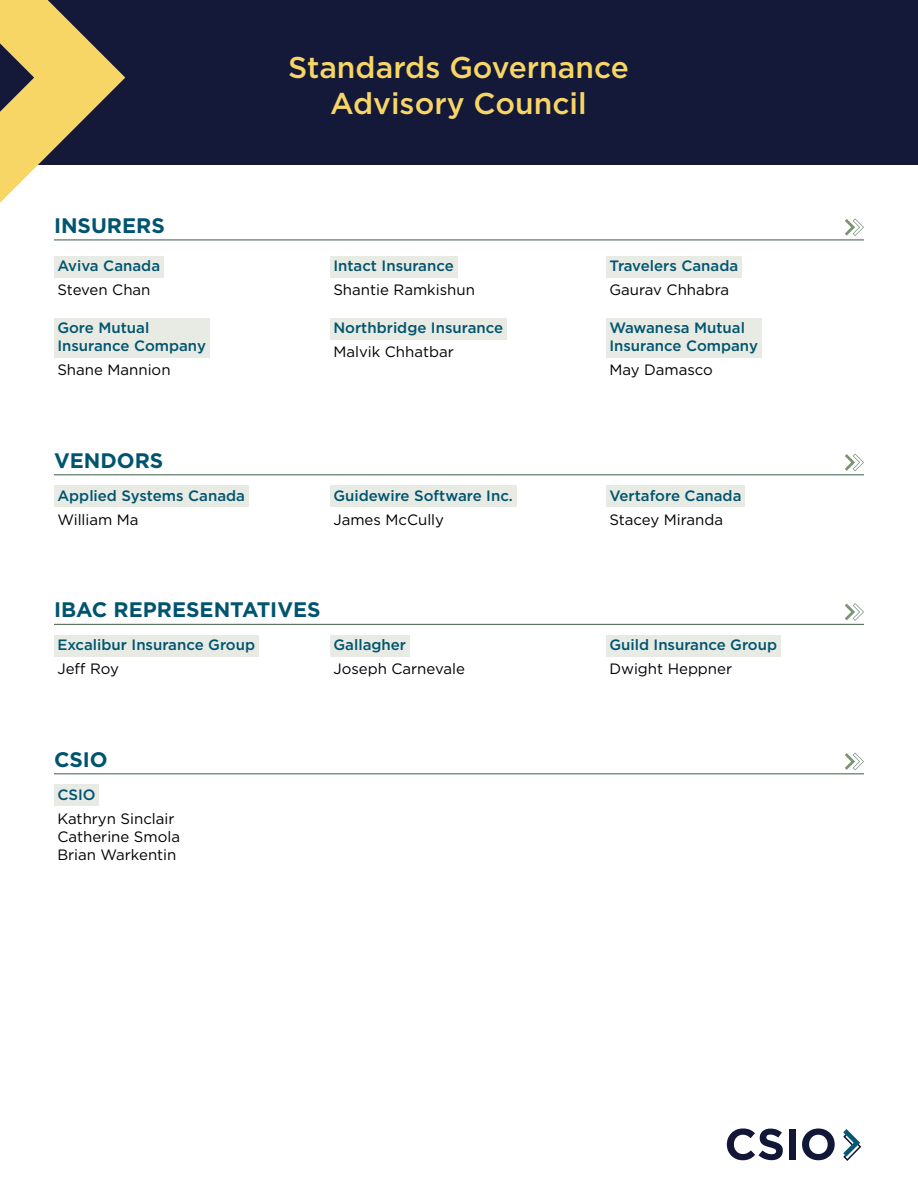
<style>
.page{position:relative;width:918px;height:1188px;background:#fff}
.page>*{position:absolute;margin:0;border:0;box-sizing:border-box;transform-origin:0 0}
.t1{font:500 30px/36px "Gotham";color:#f8d665;text-align:center}
.t2{font:700 21px "Gotham";color:#00546f}
.t3{font:500 15px/18px "Gotham";color:#00546f}
.t4{font:15px/18px "Gotham";color:#000}
</style>
<div class="page">
<svg style="left:727px;top:1128px;width:56px;height:32px"></svg>
<div style="left:789px;top:1129px;width:7px;height:31px;background:#121738"></div>
<svg style="left:802px;top:1128px;width:33px;height:32px"></svg>
<svg style="left:843px;top:1129px;width:19px;height:32px"></svg>
<div style="left:0;top:0;width:918px;height:164px;background:#14193a"></div>
<svg style="left:0;top:0;width:125px;height:240px"></svg>
<hr style="left:54px;top:240px;width:810px;height:1px;background:#3c5c45">
<div style="left:54px;top:256px;width:110px;height:22px;background:#e7ebe3"></div>
<div style="left:54px;top:318px;width:155px;height:40px;background:#e7ebe3"></div>
<div style="left:330px;top:256px;width:127px;height:22px;background:#e7ebe3"></div>
<div style="left:330px;top:318px;width:177px;height:22px;background:#e7ebe3"></div>
<div style="left:606px;top:256px;width:136px;height:22px;background:#e7ebe3"></div>
<div style="left:606px;top:318px;width:155px;height:40px;background:#e7ebe3"></div>
<svg style="left:845px;top:218px;width:19px;height:18px"></svg>
<hr style="left:54px;top:773px;width:810px;height:1px;background:#3c5c45">
<hr style="left:54px;top:474px;width:810px;height:1px;background:#3c5c45">
<hr style="left:54px;top:624px;width:810px;height:1px;background:#3c5c45">
<div style="left:54px;top:784px;width:45px;height:22px;background:#e7ebe3"></div>
<div style="left:54px;top:485px;width:194px;height:22px;background:#e7ebe3"></div>
<div style="left:330px;top:485px;width:186px;height:22px;background:#e7ebe3"></div>
<div style="left:606px;top:485px;width:139px;height:22px;background:#e7ebe3"></div>
<div style="left:54px;top:635px;width:205px;height:22px;background:#e7ebe3"></div>
<div style="left:330px;top:635px;width:79px;height:22px;background:#e7ebe3"></div>
<div style="left:606px;top:635px;width:175px;height:22px;background:#e7ebe3"></div>
<svg style="left:845px;top:753px;width:19px;height:17px"></svg>
<svg style="left:845px;top:454px;width:19px;height:17px"></svg>
<svg style="left:845px;top:603px;width:19px;height:18px"></svg>
<h2 class="t2" style="left:54px;top:211px;width:112px">INSURERS</h2>
<p class="t3" style="left:57px;top:257px;width:104px">Aviva Canada</p>
<p class="t4" style="left:57px;top:281px;width:95px">Steven Chan</p>
<p class="t3" style="left:57px;top:319px;width:150px">Gore Mutual<br>Insurance Company</p>
<p class="t4" style="left:57px;top:361px;width:115px">Shane Mannion</p>
<h2 class="t2" style="left:54px;top:446px;width:111px">VENDORS</h2>
<p class="t3" style="left:57px;top:486px;width:189px">Applied Systems Canada</p>
<p class="t4" style="left:57px;top:510px;width:83px">William Ma</p>
<h1 class="t1" style="left:288px;top:49px;width:342px">Standards Governance<br>Advisory Council</h1>
<p class="t3" style="left:333px;top:257px;width:122px">Intact Insurance</p>
<p class="t4" style="left:333px;top:281px;width:143px">Shantie Ramkishun</p>
<p class="t3" style="left:333px;top:319px;width:171px">Northbridge Insurance</p>
<p class="t4" style="left:333px;top:343px;width:122px">Malvik Chhatbar</p>
<p class="t3" style="left:333px;top:486px;width:181px">Guidewire Software Inc.</p>
<p class="t4" style="left:333px;top:510px;width:112px">James McCully</p>
<p class="t3" style="left:609px;top:257px;width:130px">Travelers Canada</p>
<p class="t4" style="left:609px;top:281px;width:121px">Gaurav Chhabra</p>
<p class="t3" style="left:609px;top:319px;width:150px">Wawanesa Mutual<br>Insurance Company</p>
<p class="t4" style="left:609px;top:361px;width:105px">May Damasco</p>
<p class="t3" style="left:609px;top:486px;width:134px">Vertafore Canada</p>
<p class="t4" style="left:609px;top:510px;width:115px">Stacey Miranda</p>
<h2 class="t2" style="left:54px;top:596px;width:268px">IBAC REPRESENTATIVES</h2>
<p class="t3" style="left:57px;top:636px;width:199px">Excalibur Insurance Group</p>
<p class="t4" style="left:57px;top:660px;width:63px">Jeff Roy</p>
<p class="t3" style="left:333px;top:636px;width:74px">Gallagher</p>
<p class="t4" style="left:333px;top:660px;width:133px">Joseph Carnevale</p>
<h2 class="t2" style="left:54px;top:745px;width:55px">CSIO</h2>
<p class="t3" style="left:57px;top:785px;width:40px">CSIO</p>
<p class="t4" style="left:57px;top:809px;width:124px">Kathryn Sinclair<br>Catherine Smola<br>Brian Warkentin</p>
<p class="t3" style="left:609px;top:636px;width:169px">Guild Insurance Group</p>
<p class="t4" style="left:609px;top:660px;width:124px">Dwight Heppner</p>
</div>
